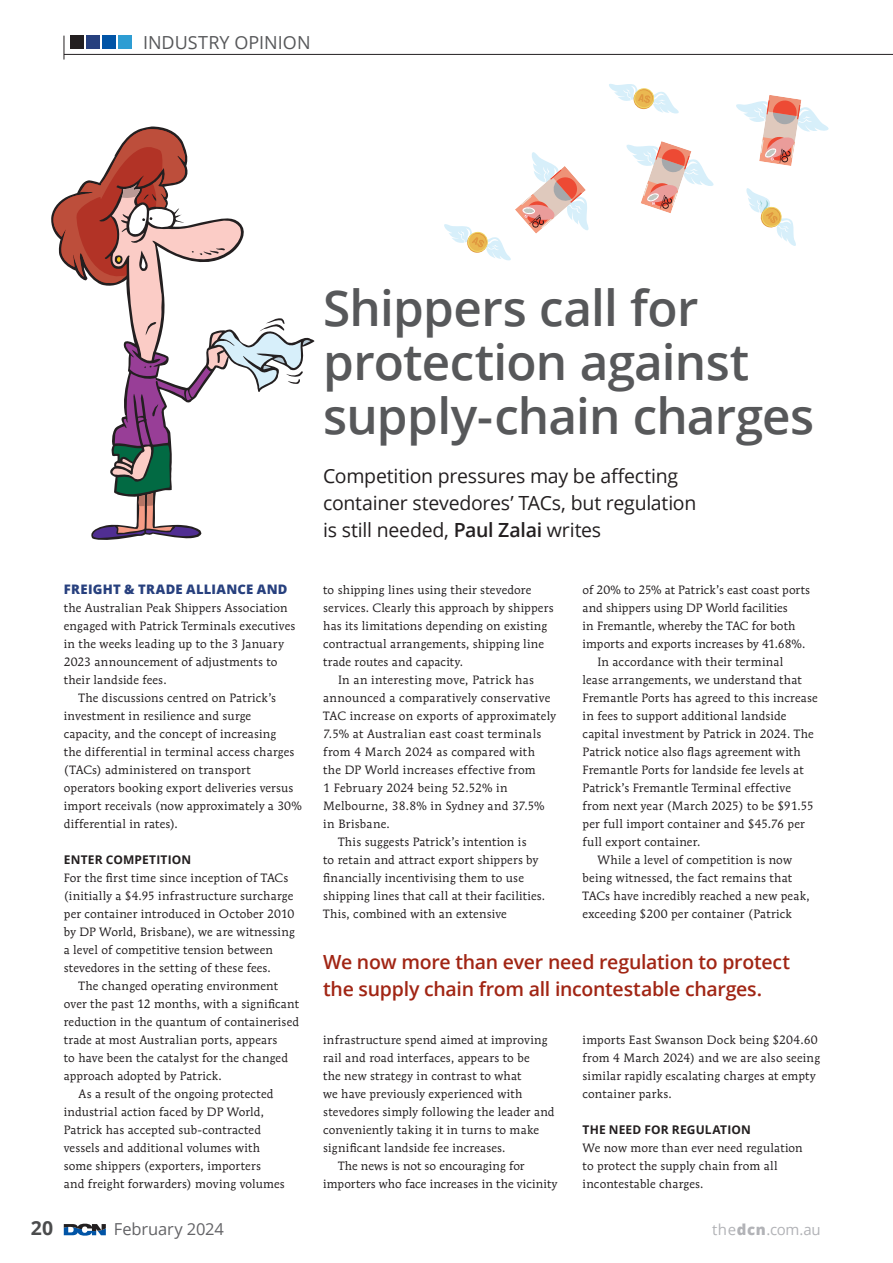
<style>
.page{position:relative;width:893px;height:1263px;background:#fff}
.page>*{position:absolute;margin:0;border:0;box-sizing:border-box;transform-origin:0 0}
.t1{font:600 49.5px/54px "Open Sans";letter-spacing:-.015em;color:#57585a}
.t2{font:19.5px/27px "Open Sans";letter-spacing:-.015em;color:#231f20}
.t3{font:600 19.5px/27px "Open Sans";letter-spacing:-.015em;color:#a12514}
.t4{font:700 19.35px "Open Sans";color:#4b4c4d}
.t5{font:18px "Open Sans";color:#57585a}
.t6{font:16.5px "Open Sans";letter-spacing:-.01em;color:#636366}
.t7{font:15px "Open Sans";letter-spacing:-.015em;color:#b2b3b7}
.t8{font:800 13.2px "Open Sans";letter-spacing:.02em;color:#27407e}
.t9{font:12px/18px "Mendoza Roman Std";letter-spacing:.015em;color:#231f20}
.t10{font:700 12px "Open Sans";letter-spacing:.015em;color:#231f20}
.s1{font-weight:600}
.s2{font-weight:800}
</style>
<div class="page">
<svg style="left:64px;top:1224px;width:42px;height:11px"></svg>
<svg style="left:736px;top:95px;width:93px;height:71px"></svg>
<svg style="left:626px;top:141px;width:88px;height:72px"></svg>
<svg style="left:609px;top:84px;width:70px;height:30px"></svg>
<svg style="left:444px;top:152px;width:145px;height:109px"></svg>
<svg style="left:746px;top:188px;width:50px;height:58px"></svg>
<hr style="left:64px;top:54px;width:829px;height:1px;background:#231f20">
<svg style="left:64px;top:36px;width:1px;height:24px"></svg>
<div style="left:70px;top:36px;width:13px;height:13px;background:#231f20"></div>
<div style="left:86px;top:36px;width:14px;height:13px;background:#27407e"></div>
<div style="left:102px;top:36px;width:14px;height:13px;background:#0154a6"></div>
<div style="left:119px;top:36px;width:13px;height:13px;background:#2e9dd3"></div>
<svg style="left:53px;top:129px;width:258px;height:410px"></svg>
<h3 class="t5" style="left:143px;top:30px;width:169px">INDUSTRY OPINION</h3>
<p class="t8" style="left:64px;top:579px;width:225px">FREIGHT &amp; TRADE ALLIANCE AND</p>
<p class="t9" style="left:64px;top:599px;width:225px">the Australian Peak Shippers Association</p>
<p class="t9" style="left:64px;top:617px;width:233px">engaged with Patrick Terminals executives</p>
<p class="t9" style="left:64px;top:635px;width:222px">in the weeks leading up to the 3 January</p>
<p class="t9" style="left:64px;top:653px;width:215px">2023 announcement of adjustments to</p>
<p class="t9" style="left:64px;top:671px;width:104px">their landside fees.</p>
<p class="t9" style="left:79px;top:689px;width:199px">The discussions centred on Patrick’s</p>
<p class="t9" style="left:64px;top:707px;width:189px">investment in resilience and surge</p>
<p class="t9" style="left:64px;top:725px;width:214px">capacity, and the concept of increasing</p>
<p class="t9" style="left:64px;top:743px;width:232px">the differential in terminal access charges</p>
<p class="t9" style="left:64px;top:761px;width:188px">(TACs) administered on transport</p>
<p class="t9" style="left:64px;top:779px;width:231px">operators booking export deliveries versus</p>
<p class="t9" style="left:64px;top:797px;width:240px">import receivals (now approximately a 30%</p>
<p class="t9" style="left:64px;top:815px;width:116px">differential in rates).</p>
<p class="t10" style="left:64px;top:851px;width:129px">ENTER COMPETITION</p>
<p class="t9" style="left:64px;top:869px;width:233px">For the first time since inception of TACs (initially a $4.95 infrastructure surcharge per container introduced in October 2010 by DP World, Brisbane), we are witnessing a level of competitive tension between stevedores in the setting of these fees.</p>
<p class="t9" style="left:79px;top:977px;width:201px">The changed operating environment</p>
<p class="t9" style="left:64px;top:995px;width:237px">over the past 12 months, with a significant</p>
<p class="t9" style="left:64px;top:1013px;width:237px">reduction in the quantum of containerised</p>
<p class="t9" style="left:64px;top:1031px;width:215px">trade at most Australian ports, appears</p>
<p class="t9" style="left:64px;top:1049px;width:226px">to have been the catalyst for the changed</p>
<p class="t9" style="left:64px;top:1067px;width:160px">approach adopted by Patrick.</p>
<p class="t9" style="left:79px;top:1085px;width:196px">As a result of the ongoing protected</p>
<p class="t9" style="left:64px;top:1103px;width:202px">industrial action faced by DP World,</p>
<p class="t9" style="left:64px;top:1121px;width:199px">Patrick has accepted sub-contracted</p>
<p class="t9" style="left:64px;top:1139px;width:198px">vessels and additional volumes with</p>
<p class="t9" style="left:64px;top:1157px;width:199px">some shippers (exporters, importers</p>
<p class="t9" style="left:64px;top:1175px;width:223px">and freight forwarders) moving volumes</p>
<h1 class="t1" style="left:323px;top:280px;width:493px">Shippers call for protection against supply-chain charges</h1>
<h2 class="t2" style="left:323px;top:462px;width:375px">Competition pressures may be affecting container stevedores’ TACs, but regulation is still needed, <span class="s1">Paul Zalai</span> writes</h2>
<p class="t9" style="left:323px;top:581px;width:210px">to shipping lines using their stevedore</p>
<p class="t9" style="left:323px;top:599px;width:232px">services. Clearly this approach by shippers</p>
<p class="t9" style="left:323px;top:617px;width:226px">has its limitations depending on existing</p>
<p class="t9" style="left:323px;top:635px;width:222px">contractual arrangements, shipping line</p>
<p class="t9" style="left:323px;top:653px;width:141px">trade routes and capacity.</p>
<p class="t9" style="left:338px;top:671px;width:198px">In an interesting move, Patrick has</p>
<p class="t9" style="left:323px;top:689px;width:229px">announced a comparatively conservative</p>
<p class="t9" style="left:323px;top:707px;width:234px">TAC increase on exports of approximately</p>
<p class="t9" style="left:323px;top:725px;width:220px">7.5% at Australian east coast terminals</p>
<p class="t9" style="left:323px;top:743px;width:213px">from 4 March 2024 as compared with</p>
<p class="t9" style="left:323px;top:761px;width:214px">the DP World increases effective from</p>
<p class="t9" style="left:323px;top:779px;width:186px">1 February 2024 being 52.52% in</p>
<p class="t9" style="left:323px;top:797px;width:223px">Melbourne, 38.8% in Sydney and 37.5%</p>
<p class="t9" style="left:323px;top:815px;width:68px">in Brisbane.</p>
<p class="t9" style="left:338px;top:833px;width:190px">This suggests Patrick’s intention is</p>
<p class="t9" style="left:323px;top:851px;width:217px">to retain and attract export shippers by</p>
<p class="t9" style="left:323px;top:869px;width:202px">financially incentivising them to use</p>
<p class="t9" style="left:323px;top:887px;width:224px">shipping lines that call at their facilities.</p>
<p class="t9" style="left:323px;top:905px;width:185px">This, combined with an extensive</p>
<p class="t9" style="left:583px;top:581px;width:229px">of 20% to 25% at Patrick’s east coast ports</p>
<p class="t9" style="left:583px;top:599px;width:207px">and shippers using DP World facilities</p>
<p class="t9" style="left:583px;top:617px;width:214px">in Fremantle, whereby the TAC for both</p>
<p class="t9" style="left:583px;top:635px;width:224px">imports and exports increases by 41.68%.</p>
<p class="t9" style="left:597px;top:653px;width:188px">In accordance with their terminal</p>
<p class="t9" style="left:583px;top:671px;width:221px">lease arrangements, we understand that</p>
<p class="t9" style="left:583px;top:689px;width:237px">Fremantle Ports has agreed to this increase</p>
<p class="t9" style="left:583px;top:707px;width:205px">in fees to support additional landside</p>
<p class="t9" style="left:583px;top:725px;width:233px">capital investment by Patrick in 2024. The</p>
<p class="t9" style="left:583px;top:743px;width:220px">Patrick notice also flags agreement with</p>
<p class="t9" style="left:583px;top:761px;width:223px">Fremantle Ports for landside fee levels at</p>
<p class="t9" style="left:583px;top:779px;width:210px">Patrick’s Fremantle Terminal effective</p>
<p class="t9" style="left:583px;top:797px;width:233px">from next year (March 2025) to be $91.55</p>
<p class="t9" style="left:583px;top:815px;width:224px">per full import container and $45.76 per</p>
<p class="t9" style="left:583px;top:833px;width:119px">full export container.</p>
<p class="t9" style="left:597px;top:851px;width:196px">While a level of competition is now</p>
<p class="t9" style="left:583px;top:869px;width:211px">being witnessed, the fact remains that</p>
<p class="t9" style="left:583px;top:887px;width:229px">TACs have incredibly reached a new peak,</p>
<p class="t9" style="left:583px;top:905px;width:211px">exceeding $200 per container (Patrick</p>
<h2 class="t3" style="left:323px;top:948px;width:468px">We now more than ever need regulation to protect the supply chain from all incontestable charges.</h2>
<p class="t9" style="left:323px;top:1031px;width:226px">infrastructure spend aimed at improving</p>
<p class="t9" style="left:323px;top:1049px;width:208px">rail and road interfaces, appears to be</p>
<p class="t9" style="left:323px;top:1067px;width:200px">the new strategy in contrast to what</p>
<p class="t9" style="left:323px;top:1085px;width:201px">we have previously experienced with</p>
<p class="t9" style="left:323px;top:1103px;width:233px">stevedores simply following the leader and</p>
<p class="t9" style="left:323px;top:1121px;width:217px">conveniently taking it in turns to make</p>
<p class="t9" style="left:323px;top:1139px;width:184px">significant landside fee increases.</p>
<p class="t9" style="left:338px;top:1157px;width:188px">The news is not so encouraging for</p>
<p class="t9" style="left:323px;top:1175px;width:236px">importers who face increases in the vicinity</p>
<p class="t9" style="left:583px;top:1031px;width:239px">imports East Swanson Dock being $204.60 from 4 March 2024) and we are also seeing similar rapidly escalating charges at empty container parks.</p>
<p class="t10" style="left:583px;top:1121px;width:170px">THE NEED FOR REGULATION</p>
<p class="t9" style="left:583px;top:1139px;width:222px">We now more than ever need regulation to protect the supply chain from all incontestable charges.</p>
<h3 class="t4" style="left:31px;top:1215px;width:24px">20</h3>
<h3 class="t6" style="left:114px;top:1218px;width:112px">February 2024</h3>
<p class="t7" style="left:712px;top:1219px;width:110px">the<span class="s2">dcn</span>.com.au</p>
</div>
